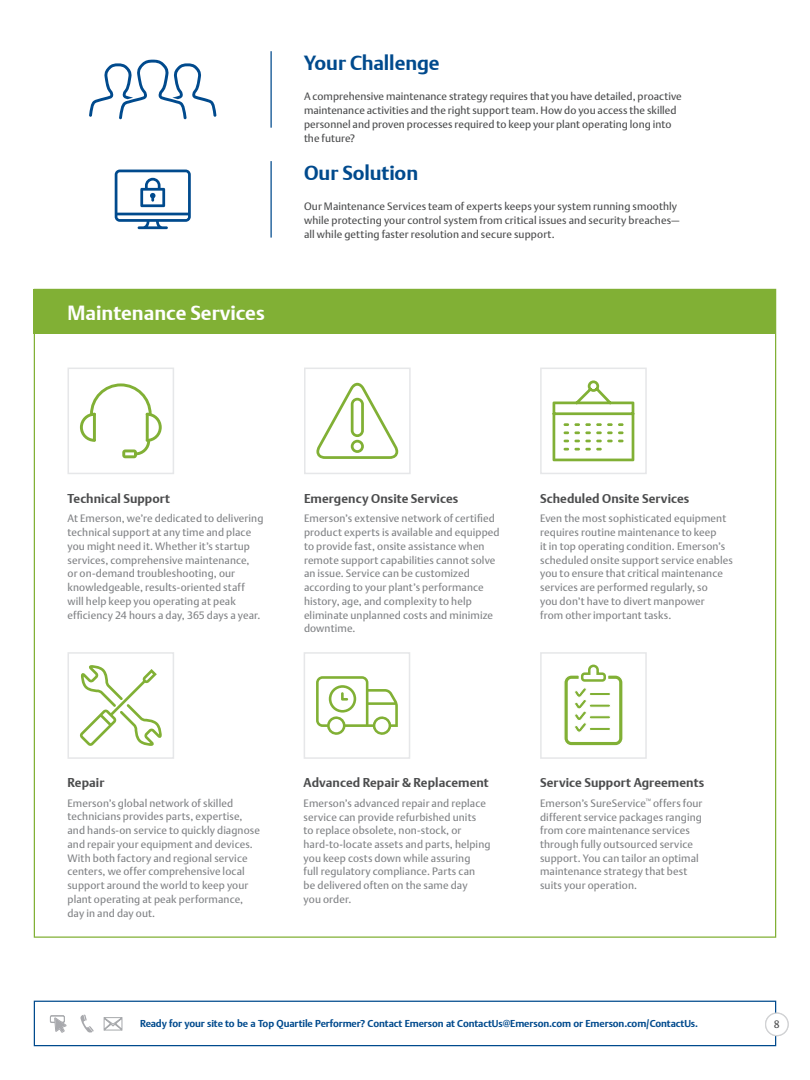
<style>
.page{position:relative;width:810px;height:1080px;background:#fff}
.page>*{position:absolute;margin:0;border:0;box-sizing:border-box;transform-origin:0 0}
.t1{font:20px "DTL Argo T Bold";letter-spacing:-.005em;color:#004a8d}
.t2{font:20px "DTL Argo T Bold";color:#fff}
.t3{font:12.5px "DTL Argo T Bold";letter-spacing:.005em;color:#4b4c4d}
.t4{font:10.62px/13.8px "DTL Argo T";letter-spacing:.01em;color:#808285}
.SMALLEST{font:10.62px/13.8px "DTL Argo T";letter-spacing:.01em;color:#4b4c4d}
.t5{font:700 10px "DTL Argo CT";letter-spacing:-.01em;color:#004a8d}
</style>
<div class="page">
<div style="left:34px;top:1001px;width:742px;height:45px;border:1px solid #004a8d"></div>
<svg style="left:80px;top:1015px;width:14px;height:18px"></svg>
<svg style="left:103px;top:1017px;width:20px;height:14px"></svg>
<svg style="left:50px;top:1015px;width:17px;height:18px"></svg>
<hr style="left:270px;top:51px;width:2px;height:77px;background:#004a8d">
<hr style="left:270px;top:161px;width:2px;height:77px;background:#004a8d">
<svg style="left:89px;top:60px;width:128px;height:59px"></svg>
<svg style="left:115px;top:170px;width:76px;height:59px"></svg>
<div style="left:304px;top:368px;width:107px;height:106px;background:#fff;border:2px solid #e6e7e9"></div>
<div style="left:34px;top:289px;width:742px;height:45px;background:#81b035"></div>
<div style="left:67px;top:368px;width:107px;height:106px;background:#fff;border:2px solid #e6e7e9"></div>
<div style="left:67px;top:652px;width:107px;height:107px;background:#fff;border:2px solid #e6e7e9"></div>
<div style="left:304px;top:652px;width:106px;height:107px;background:#fff;border:2px solid #e6e7e9"></div>
<div style="left:540px;top:652px;width:107px;height:107px;background:#fff;border:2px solid #e6e7e9"></div>
<div style="left:540px;top:368px;width:107px;height:106px;background:#fff;border:2px solid #e6e7e9"></div>
<svg style="left:80px;top:383px;width:82px;height:75px"></svg>
<svg style="left:316px;top:383px;width:82px;height:76px"></svg>
<svg style="left:553px;top:380px;width:81px;height:81px"></svg>
<svg style="left:80px;top:665px;width:82px;height:81px"></svg>
<svg style="left:316px;top:676px;width:82px;height:59px"></svg>
<div style="left:766px;top:1013px;width:22px;height:23px;background:#fff;border-radius:50%"></div>
<div style="left:765px;top:1012px;width:24px;height:24px;border:1px solid #d1d2d4;border-radius:50%"></div>
<svg style="left:564px;top:664px;width:59px;height:82px"></svg>
<p class="t2" style="left:68px;top:301px;width:199px">Maintenance Services</p>
<p class="t1" style="left:304px;top:51px;width:137px">Your Challenge</p>
<p class="SMALLEST" style="left:304px;top:90px;width:379px">A comprehensive maintenance strategy requires that you have detailed, proactive maintenance activities and the right support team. How do you access the skilled personnel and proven processes required to keep your plant operating long into the future?</p>
<p class="t1" style="left:304px;top:161px;width:116px">Our Solution</p>
<p class="SMALLEST" style="left:304px;top:200px;width:377px">Our Maintenance Services team of experts keeps your system running smoothly while protecting your control system from critical issues and security breaches— all while getting faster resolution and secure support.</p>
<p class="t3" style="left:68px;top:491px;width:104px">Technical Support</p>
<p class="t4" style="left:68px;top:512px;width:198px">At Emerson, we’re dedicated to delivering technical support at any time and place you might need it. Whether it’s startup services, comprehensive maintenance,<br>or on-demand troubleshooting, our knowledgeable, results-oriented staff will help keep you operating at peak efficiency 24 hours a day, 365 days a year.</p>
<p class="t3" style="left:304px;top:491px;width:156px">Emergency Onsite Services</p>
<p class="t3" style="left:540px;top:491px;width:151px">Scheduled Onsite Services</p>
<p class="t4" style="left:304px;top:512px;width:197px">Emerson’s extensive network of certified product experts is available and equipped to provide fast, onsite assistance when remote support capabilities cannot solve an issue. Service can be customized according to your plant’s performance history, age, and complexity to help eliminate unplanned costs and minimize downtime.</p>
<p class="t4" style="left:540px;top:512px;width:194px">Even the most sophisticated equipment requires routine maintenance to keep<br>it in top operating condition. Emerson’s scheduled onsite support service enables you to ensure that critical maintenance services are performed regularly, so<br>you don’t have to divert manpower<br>from other important tasks.</p>
<p class="t3" style="left:68px;top:775px;width:38px">Repair</p>
<p class="t4" style="left:68px;top:796px;width:194px">Emerson’s global network of skilled technicians provides parts, expertise, and hands-on service to quickly diagnose and repair your equipment and devices.<br>With both factory and regional service centers, we offer comprehensive local support around the world to keep your plant operating at peak performance, day in and day out.</p>
<p class="t3" style="left:304px;top:775px;width:187px">Advanced Repair &amp; Replacement</p>
<p class="t3" style="left:540px;top:775px;width:166px">Service Support Agreements</p>
<p class="t4" style="left:304px;top:796px;width:188px">Emerson’s advanced repair and replace service can provide refurbished units<br>to replace obsolete, non-stock, or hard-to-locate assets and parts, helping you keep costs down while assuring<br>full regulatory compliance. Parts can<br>be delivered often on the same day<br>you order.</p>
<p class="t4" style="left:540px;top:796px;width:164px">Emerson’s SureService<sup>™</sup> offers four different service packages ranging from core maintenance services through fully outsourced service support. You can tailor an optimal maintenance strategy that best suits your operation.</p>
<p class="t5" style="left:140px;top:1018px;width:560px">Ready for your site to be a Top Quartile Performer? Contact Emerson at ContactUs@Emerson.com or Emerson.com/ContactUs.</p>
<p class="SMALLEST" style="left:774px;top:1018px;width:7px">8</p>
</div>
